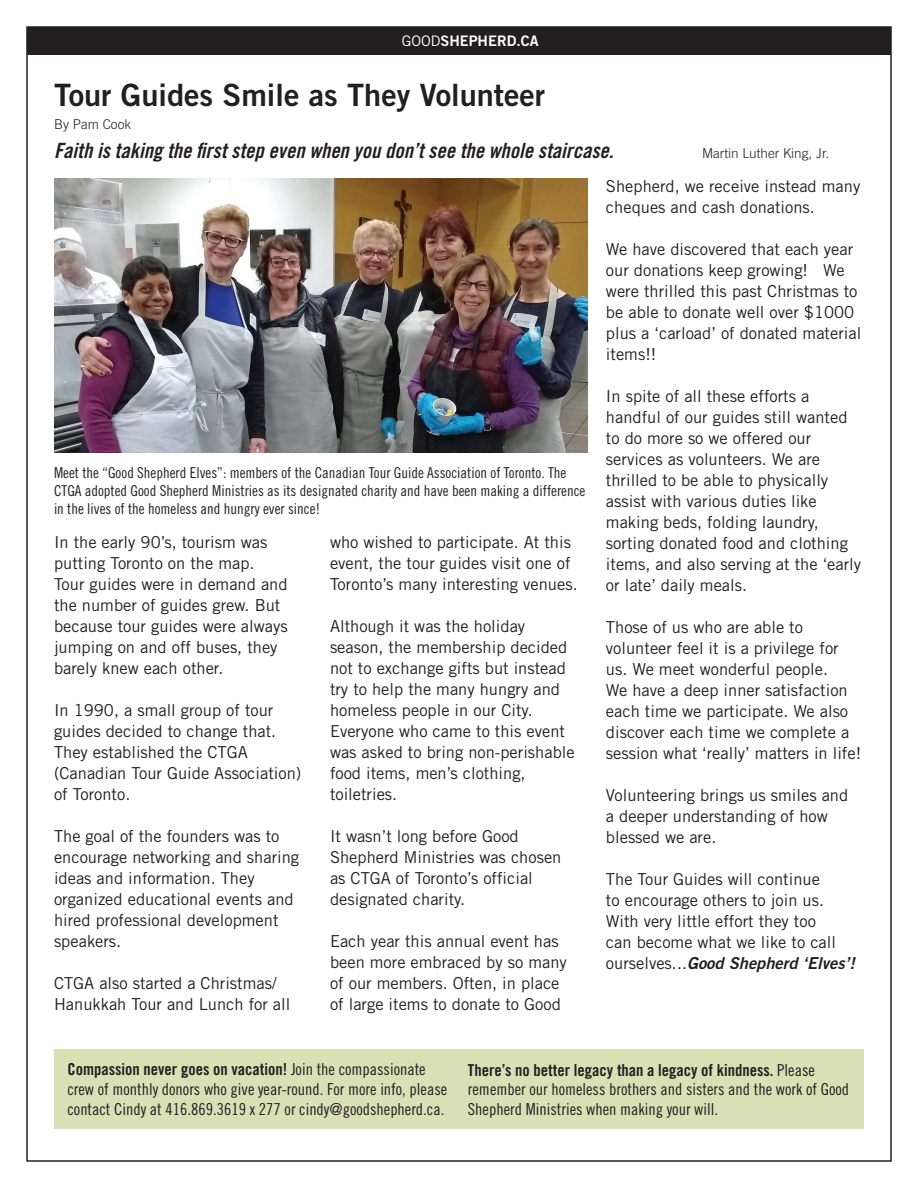
<style>
.page{position:relative;width:918px;height:1188px;background:#fff}
.page>*{position:absolute;margin:0;border:0;box-sizing:border-box;transform-origin:0 0}
.t1{font:30.75px "Trade Gothic Bold Two";color:#231f20}
.t2{font:21px "Trade Gothic Bold Cond Twenty Obl";color:#231f20}
.t3{font:16.5px/21px "Trade Gothic";color:#231f20}
.t4{font:16.5px/19.8px "Trade Gothic Cond Eighteen";color:#231f20}
.t5{font:16.5px "Trade Gothic Bold Cond Twenty";color:#231f20}
.t6{font:italic 16.5px "Trade Gothic Bold Two";color:#231f20}
.t7{font:15px/18px "Trade Gothic Cond Eighteen";color:#231f20}
.t8{font:14.55px "Trade Gothic Bold Two";color:#fff}
.t9{font:300 13.5px "Trade Gothic";color:#231f20}
.s1{font-family:"Trade Gothic"}
.s2{font-family:"Trade Gothic";font-style:normal}
.s3{font-family:"Trade Gothic Cond Eighteen"}
</style>
<div class="page">
<div style="left:54px;top:1049px;width:810px;height:79px;background:#d9e0b6"></div>
<img style="left:54px;top:179px;width:534px;height:274px">
<div style="left:27px;top:27px;width:864px;height:27px;background:#231f20"></div>
<p class="t8" style="left:402px;top:32px;width:138px"><span class="s1">GOOD</span>SHEPHERD.CA</p>
<h1 class="t1" style="left:54px;top:76px;width:493px">Tour Guides Smile as They Volunteer</h1>
<p class="t9" style="left:54px;top:116px;width:79px">By Pam Cook</p>
<p class="t2" style="left:54px;top:138px;width:561px">Faith is taking the first step even when you don’t see the whole staircase.</p>
<p class="t9" style="left:702px;top:146px;width:129px">Martin Luther King, Jr.</p>
<p class="t7" style="left:54px;top:464px;width:533px">Meet the “Good Shepherd Elves”: members of the Canadian Tour Guide Association of Toronto. The<br>CTGA adopted Good Shepherd Ministries as its designated charity and have been making a difference in the lives of the homeless and hungry ever since!</p>
<p class="t3" style="left:330px;top:531px;width:249px">who wished to participate. At this event, the tour guides visit one of<br>Toronto’s many interesting venues.</p>
<p class="t3" style="left:330px;top:615px;width:246px">Although it was the holiday season, the membership decided not to exchange gifts but instead try to help the many hungry and homeless people in our City.<br>Everyone who came to this event was asked to bring non-perishable food items, men’s clothing, toiletries.</p>
<p class="t3" style="left:330px;top:825px;width:233px">It wasn’t long before Good<br>Shepherd Ministries was chosen as CTGA of Toronto’s official designated charity.</p>
<p class="t3" style="left:330px;top:930px;width:238px">Each year this annual event has been more embraced by so many of our members. Often, in place of large items to donate to Good</p>
<p class="t3" style="left:54px;top:531px;width:235px">In the early 90’s, tourism was putting Toronto on the map.<br>Tour guides were in demand and the number of guides grew. But because tour guides were always jumping on and off buses, they barely knew each other.</p>
<p class="t3" style="left:54px;top:699px;width:249px">In 1990, a small group of tour guides decided to change that.<br>They established the CTGA (Canadian Tour Guide Association) of Toronto.</p>
<p class="t3" style="left:54px;top:825px;width:247px">The goal of the founders was to encourage networking and sharing ideas and information. They organized educational events and hired professional development speakers.</p>
<p class="t3" style="left:54px;top:972px;width:238px">CTGA also started a Christmas/<br>Hanukkah Tour and Lunch for all</p>
<p class="t3" style="left:606px;top:175px;width:256px">Shepherd, we receive instead many cheques and cash donations.</p>
<p class="t3" style="left:606px;top:238px;width:257px">We have discovered that each year our donations keep growing! We were thrilled this past Christmas to be able to donate well over $1000 plus a ‘carload’ of donated material items!!</p>
<p class="t3" style="left:606px;top:385px;width:257px">In spite of all these efforts a handful of our guides still wanted to do more so we offered our services as volunteers. We are thrilled to be able to physically assist with various duties like making beds, folding laundry, sorting donated food and clothing items, and also serving at the ‘early or late’ daily meals.</p>
<p class="t3" style="left:606px;top:616px;width:257px">Those of us who are able to volunteer feel it is a privilege for us. We meet wonderful people.<br>We have a deep inner satisfaction each time we participate. We also discover each time we complete a session what ‘really’ matters in life!</p>
<p class="t3" style="left:606px;top:784px;width:244px">Volunteering brings us smiles and a deeper understanding of how blessed we are.</p>
<p class="t3" style="left:606px;top:868px;width:232px">The Tour Guides will continue to encourage others to join us.<br>With very little effort they too can become what we like to call</p>
<p class="t6" style="left:606px;top:953px;width:250px"><span class="s2">ourselves...</span>Good Shepherd ‘Elves’!</p>
<p class="t5" style="left:67px;top:1059px;width:360px">Compassion never goes on vacation! <span class="s3">Join the compassionate</span></p>
<p class="t4" style="left:67px;top:1079px;width:381px">crew of monthly donors who give year-round. For more info, please contact Cindy at 416.869.3619 x 277 or cindy@goodshepherd.ca.</p>
<p class="t5" style="left:468px;top:1060px;width:348px">There’s no better legacy than a legacy of kindness. <span class="s3">Please</span></p>
<p class="t4" style="left:468px;top:1079px;width:383px">remember our homeless brothers and sisters and the work of Good<br>Shepherd Ministries when making your will.</p>
</div>
